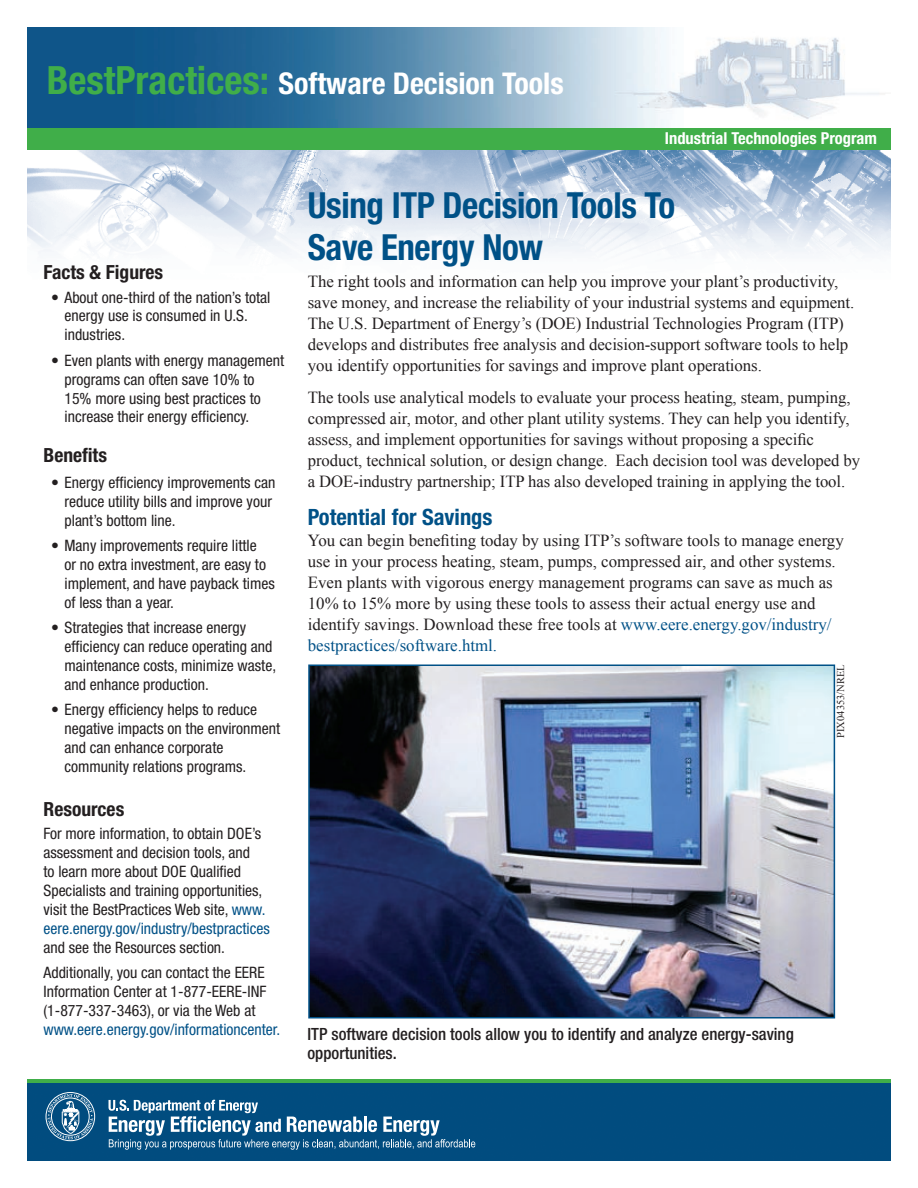
<style>
.page{position:relative;width:918px;height:1188px;background:#fff}
.page>*{position:absolute;margin:0;border:0;box-sizing:border-box;transform-origin:0 0}
.t1{font:700 condensed 36px/42px "Helvetica Neue LT Std";letter-spacing:-.01em;color:#005187}
.t2{font:700 condensed 30px "Helvetica Neue LT Std";color:#fff}
.t3{font:700 condensed 22.5px "Helvetica Neue LT Std";color:#005187}
.heading_2{font:700 condensed 19.5px "Helvetica Neue LT Std";color:#231f20}
.t4{font:16.8px/21px "Times New Roman";letter-spacing:-.005em;color:#231f20}
.t5{font:500 condensed 16.8px/19.5px "Helvetica Neue LT Std";color:#231f20}
.t6{font:700 condensed 16.5px "Helvetica Neue LT Std";color:#fff}
.heading_2-2{font:condensed 15.75px/18.9px "Helvetica Neue LT Std";color:#231f20}
.t7{font:10.5px "Times New Roman";color:#231f20}
.s1{font-size:39px;color:#40ae49}
.s2{color:#005187}
</style>
<div class="page">
<img style="left:27px;top:150px;width:864px;height:105px">
<div style="left:27px;top:1079px;width:864px;height:9px;background:#40ae49"></div>
<img style="left:27px;top:27px;width:858px;height:101px">
<div style="left:27px;top:1083px;width:864px;height:78px;background:#014c7f"></div>
<svg style="left:109px;top:1100px;width:366px;height:50px;background:#38739a"></svg>
<svg style="left:45px;top:1092px;width:50px;height:49px;background:#467ca1"></svg>
<div style="left:27px;top:128px;width:864px;height:22px;background:#40ae49"></div>
<img style="left:311px;top:667px;width:521px;height:348px">
<div style="left:308px;top:664px;width:527px;height:354px;border:2px solid #005187"></div>
<p class="t2" style="left:47px;top:65px;width:518px"><span class="s1">BestPractices:</span> Software Decision Tools</p>
<p class="t6" style="left:665px;top:128px;width:214px">Industrial Technologies Program</p>
<p class="heading_2" style="left:44px;top:261px;width:121px">Facts &amp; Figures</p>
<p class="heading_2-2" style="left:64px;top:287px;width:207px;text-indent:-14px">• About one-third of the nation’s total energy use is consumed in U.S. industries.</p>
<p class="heading_2-2" style="left:64px;top:351px;width:221px;text-indent:-14px">• Even plants with energy management programs can often save 10% to 15% more using best practices to increase their energy efficiency.</p>
<p class="heading_2" style="left:44px;top:444px;width:65px">Benefits</p>
<p class="heading_2-2" style="left:64px;top:473px;width:212px;text-indent:-14px">• Energy efficiency improvements can reduce utility bills and improve your plant’s bottom line.</p>
<p class="heading_2-2" style="left:64px;top:536px;width:212px;text-indent:-14px">• Many improvements require little<br>or no extra investment, are easy to implement, and have payback times of less than a year.</p>
<p class="heading_2-2" style="left:64px;top:618px;width:213px;text-indent:-14px">• Strategies that increase energy efficiency can reduce operating and maintenance costs, minimize waste, and enhance production.</p>
<p class="heading_2-2" style="left:64px;top:700px;width:217px;text-indent:-14px">• Energy efficiency helps to reduce negative impacts on the environment and can enhance corporate community relations programs.</p>
<p class="heading_2" style="left:44px;top:797px;width:82px">Resources</p>
<p class="heading_2-2" style="left:43px;top:824px;width:228px">For more information, to obtain DOE’s assessment and decision tools, and<br>to learn more about DOE Qualified Specialists and training opportunities, visit the BestPractices Web site, <span class="s2">www. eere.energy.gov/industry/bestpractices </span>and see the Resources section.</p>
<p class="heading_2-2" style="left:44px;top:963px;width:238px">Additionally, you can contact the EERE Information Center at 1-877-EERE-INF (1-877-337-3463), or via the Web at <span class="s2">www.eere.energy.gov/informationcenter.</span></p>
<p class="t1" style="left:308px;top:183px;width:369px">Using ITP Decision Tools To<br>Save Energy Now</p>
<p class="t4" style="left:308px;top:271px;width:548px">The right tools and information can help you improve your plant’s productivity, save money, and increase the reliability of your industrial systems and equipment.<br>The U.S. Department of Energy’s (DOE) Industrial Technologies Program (ITP) develops and distributes free analysis and decision-support software tools to help you identify opportunities for savings and improve plant operations.</p>
<p class="t4" style="left:308px;top:387px;width:554px">The tools use analytical models to evaluate your process heating, steam, pumping, compressed air, motor, and other plant utility systems. They can help you identify, assess, and implement opportunities for savings without proposing a specific product, technical solution, or design change. Each decision tool was developed by a DOE-industry partnership; ITP has also developed training in applying the tool.</p>
<p class="t3" style="left:308px;top:503px;width:186px">Potential for Savings</p>
<p class="t4" style="left:308px;top:530px;width:538px">You can begin benefiting today by using ITP’s software tools to manage energy use in your process heating, steam, pumps, compressed air, and other systems.<br>Even plants with vigorous energy management programs can save as much as 10% to 15% more by using these tools to assess their actual energy use and identify savings. Download these free tools at <span class="s2">www.eere.energy.gov/industry/ bestpractices/software.html.</span></p>
<p class="t7" style="left:835px;top:738px;width:75px;rotate:-90deg">PIX04353/NREL</p>
<p class="t5" style="left:308px;top:1024px;width:488px">ITP software decision tools allow you to identify and analyze energy-saving opportunities.</p>
</div>
